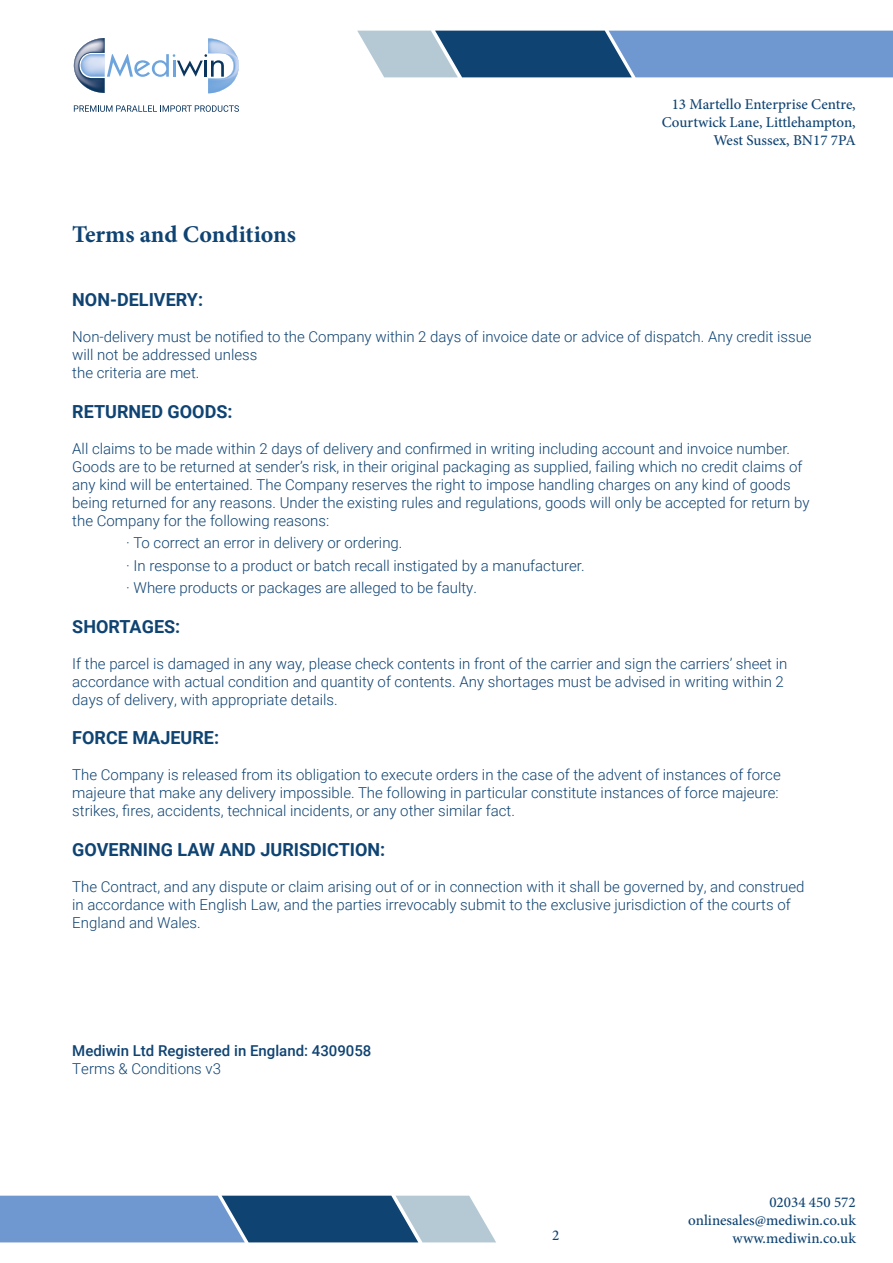
<style>
.page{position:relative;width:893px;height:1263px;background:#fff}
.page>*{position:absolute;margin:0;border:0;box-sizing:border-box;transform-origin:0 0}
.t1{font:700 24px "Minion Pro";color:#0f4372}
.t2{font:700 18px "Roboto";color:#0f4372}
.t3{font:300 15px/18px "Roboto";color:#0f4372}
.t4{font:500 15px/18px "Minion Pro";color:#0f4372;text-align:right}
.t5{font:500 15px "Roboto";color:#0f4372}
</style>
<div class="page">
<svg style="left:74px;top:105px;width:165px;height:7px"></svg>
<svg style="left:107px;top:54px;width:101px;height:23px"></svg>
<img style="left:208px;top:38px;width:31px;height:55px">
<img style="left:74px;top:38px;width:31px;height:55px">
<svg style="left:357px;top:31px;width:536px;height:46px;background:#5f88b4"></svg>
<svg style="left:0;top:1196px;width:496px;height:46px;background:#5e86b1"></svg>
<p class="t1" style="left:72px;top:218px;width:225px">Terms and Conditions</p>
<p class="t4" style="left:662px;top:95px;width:196px">13 Martello Enterprise Centre,<br>Courtwick Lane, Littlehampton,</p>
<p class="t4" style="left:713px;top:131px;width:144px">West Sussex, BN17 7PA</p>
<p class="t2" style="left:72px;top:287px;width:132px">NON-DELIVERY:</p>
<p class="t3" style="left:72px;top:327px;width:741px">Non-delivery must be notified to the Company within 2 days of invoice date or advice of dispatch. Any credit issue will not be addressed unless</p>
<p class="t3" style="left:72px;top:363px;width:129px">the criteria are met.</p>
<p class="t2" style="left:72px;top:398px;width:162px">RETURNED GOODS:</p>
<p class="t3" style="left:72px;top:439px;width:739px">All claims to be made within 2 days of delivery and confirmed in writing including account and invoice number.<br>Goods are to be returned at sender’s risk, in their original packaging as supplied, failing which no credit claims of any kind will be entertained. The Company reserves the right to impose handling charges on any kind of goods being returned for any reasons. Under the existing rules and regulations, goods will only be accepted for return by the Company for the following reasons:</p>
<p class="t3" style="left:126px;top:533px;width:278px">· To correct an error in delivery or ordering.</p>
<p class="t3" style="left:126px;top:556px;width:460px">· In response to a product or batch recall instigated by a manufacturer.</p>
<p class="t3" style="left:126px;top:578px;width:352px">· Where products or packages are alleged to be faulty.</p>
<p class="t2" style="left:72px;top:614px;width:109px">SHORTAGES:</p>
<p class="t3" style="left:72px;top:654px;width:717px">If the parcel is damaged in any way, please check contents in front of the carrier and sign the carriers’ sheet in accordance with actual condition and quantity of contents. Any shortages must be advised in writing within 2 days of delivery, with appropriate details.</p>
<p class="t2" style="left:72px;top:725px;width:148px">FORCE MAJEURE:</p>
<p class="t3" style="left:72px;top:765px;width:710px">The Company is released from its obligation to execute orders in the case of the advent of instances of force majeure that make any delivery impossible. The following in particular constitute instances of force majeure: strikes, fires, accidents, technical incidents, or any other similar fact.</p>
<p class="t2" style="left:72px;top:837px;width:314px">GOVERNING LAW AND JURISDICTION:</p>
<p class="t3" style="left:72px;top:877px;width:734px">The Contract, and any dispute or claim arising out of or in connection with it shall be governed by, and construed in accordance with English Law, and the parties irrevocably submit to the exclusive jurisdiction of the courts of<br>England and Wales.</p>
<p class="t5" style="left:72px;top:1040px;width:301px">Mediwin Ltd Registered in England: 4309058</p>
<p class="t3" style="left:72px;top:1059px;width:150px">Terms &amp; Conditions v3</p>
<p class="t4" style="left:552px;top:1226px;width:9px">2</p>
<p class="t4" style="left:769px;top:1193px;width:88px">02034 450 572</p>
<p class="t4" style="left:688px;top:1211px;width:169px">onlinesales@mediwin.co.uk</p>
<p class="t4" style="left:733px;top:1229px;width:125px">www.mediwin.co.uk</p>
</div>
